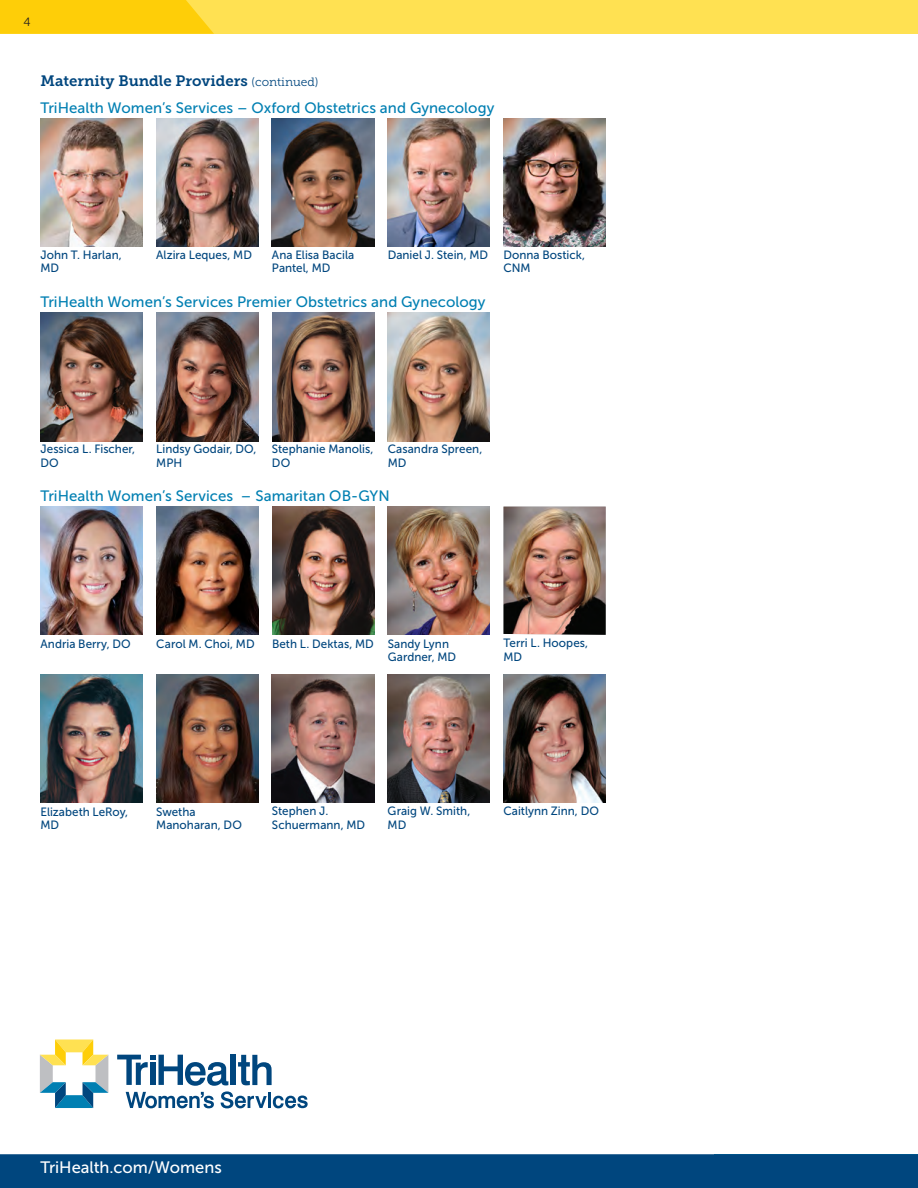
<style>
.page{position:relative;width:918px;height:1188px;background:#fff}
.page>*{position:absolute;margin:0;border:0;box-sizing:border-box;transform-origin:0 0}
.t1{font:16.5px "Museo Sans 500";color:#fff}
.Office_over_photos{font:15px "Museo Sans 500";letter-spacing:.005em;color:#007fb2}
.Office_Heading{font:15px "Museo Sans 500";letter-spacing:.005em;color:#007fb2}
.specialty{font:15px "Museo Slab 700";color:#00467e}
.CUTLINE-Name{font:12px/13.5px "Museo Sans 500";letter-spacing:.005em;color:#00467e}
.PAGE_NUMBER{font:12px "Museo Sans 300";color:#231f20}
.s1{font-family:"Museo Slab 300";font-size:12px}
</style>
<div class="page">
<div style="left:0;top:1154px;width:918px;height:34px;background:#00467e"></div>
<div style="left:0;top:0;width:918px;height:34px;background:#ffe152"></div>
<svg style="left:0;top:0;width:214px;height:34px;background:#fecf0d"></svg>
<svg style="left:40px;top:1040px;width:68px;height:68px"></svg>
<svg style="left:117px;top:1055px;width:191px;height:53px"></svg>
<img style="left:156px;top:313px;width:102px;height:128px">
<img style="left:41px;top:313px;width:102px;height:128px">
<img style="left:272px;top:313px;width:102px;height:128px">
<img style="left:388px;top:313px;width:102px;height:128px">
<img style="left:388px;top:118px;width:102px;height:129px">
<img style="left:41px;top:118px;width:102px;height:129px">
<img style="left:503px;top:118px;width:103px;height:129px">
<img style="left:156px;top:118px;width:102px;height:128px">
<img style="left:503px;top:675px;width:103px;height:128px">
<img style="left:156px;top:507px;width:102px;height:128px">
<img style="left:40px;top:507px;width:103px;height:128px">
<img style="left:272px;top:507px;width:102px;height:128px">
<img style="left:388px;top:507px;width:102px;height:128px">
<img style="left:504px;top:507px;width:102px;height:128px">
<img style="left:40px;top:675px;width:103px;height:128px">
<img style="left:156px;top:675px;width:102px;height:128px">
<img style="left:272px;top:675px;width:102px;height:128px">
<img style="left:388px;top:675px;width:102px;height:128px">
<img style="left:272px;top:118px;width:102px;height:129px">
<p class="PAGE_NUMBER" style="left:23px;top:15px;width:9px">4</p>
<p class="specialty" style="left:40px;top:72px;width:280px">Maternity Bundle Providers <span class="s1">(continued)</span></p>
<p class="Office_over_photos" style="left:40px;top:100px;width:455px">TriHealth Women’s Services – Oxford Obstetrics and Gynecology</p>
<p class="CUTLINE-Name" style="left:156px;top:248px;width:97px">Alzira Leques, MD</p>
<p class="CUTLINE-Name" style="left:40px;top:248px;width:83px">John T. Harlan,</p>
<p class="CUTLINE-Name" style="left:388px;top:248px;width:102px">Daniel J. Stein, MD</p>
<p class="CUTLINE-Name" style="left:40px;top:261px;width:20px">MD</p>
<p class="CUTLINE-Name" style="left:272px;top:248px;width:84px">Ana Elisa Bacila<br>Pantel, MD</p>
<p class="CUTLINE-Name" style="left:503px;top:248px;width:83px">Donna Bostick,<br>CNM</p>
<p class="Office_over_photos" style="left:40px;top:293px;width:447px">TriHealth Women’s Services Premier Obstetrics and Gynecology</p>
<p class="CUTLINE-Name" style="left:41px;top:443px;width:96px">Jessica L. Fischer,<br>DO</p>
<p class="CUTLINE-Name" style="left:272px;top:443px;width:103px">Stephanie Manolis,<br>DO</p>
<p class="CUTLINE-Name" style="left:388px;top:443px;width:96px">Casandra Spreen,<br>MD</p>
<p class="CUTLINE-Name" style="left:156px;top:443px;width:102px">Lindsy Godair, DO,<br>MPH</p>
<p class="Office_Heading" style="left:40px;top:488px;width:351px">TriHealth Women’s Services – Samaritan OB- GYN</p>
<p class="CUTLINE-Name" style="left:41px;top:637px;width:92px">Andria Berry, DO</p>
<p class="CUTLINE-Name" style="left:156px;top:637px;width:100px">Carol M. Choi, MD</p>
<p class="CUTLINE-Name" style="left:272px;top:637px;width:103px">Beth L. Dektas, MD</p>
<p class="CUTLINE-Name" style="left:388px;top:637px;width:70px">Sandy Lynn<br>Gardner, MD</p>
<p class="CUTLINE-Name" style="left:504px;top:636px;width:86px">Terri L. Hoopes,<br>MD</p>
<p class="CUTLINE-Name" style="left:40px;top:805px;width:89px">Elizabeth LeRoy,<br>MD</p>
<p class="CUTLINE-Name" style="left:156px;top:805px;width:87px">Swetha<br>Manoharan, DO</p>
<p class="CUTLINE-Name" style="left:272px;top:804px;width:95px">Stephen J.<br>Schuermann, MD</p>
<p class="CUTLINE-Name" style="left:388px;top:804px;width:84px">Graig W. Smith,<br>MD</p>
<p class="CUTLINE-Name" style="left:503px;top:804px;width:97px">Caitlynn Zinn, DO</p>
<p class="t1" style="left:40px;top:1158px;width:183px">TriHealth.com/Womens</p>
</div>
